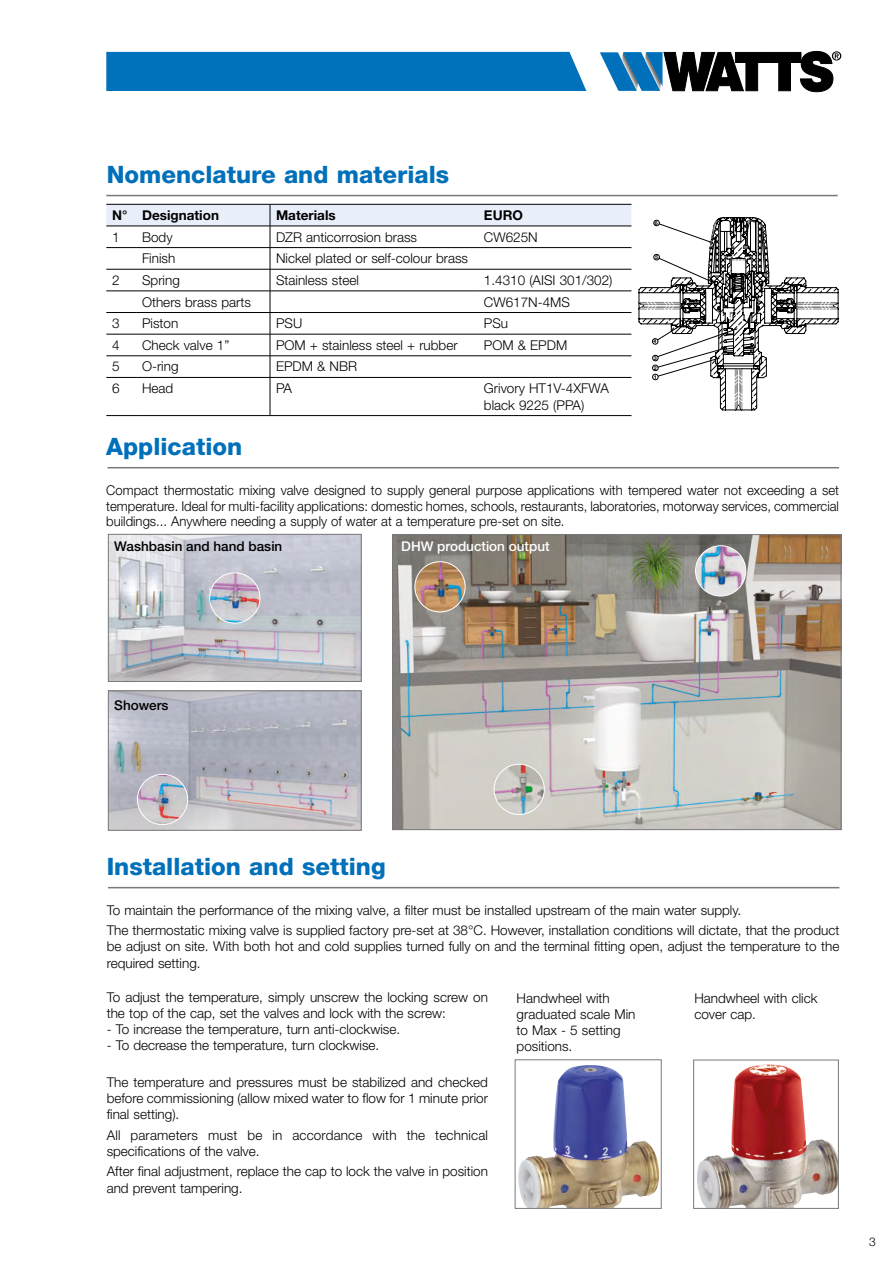
<style>
.page{position:relative;width:893px;height:1263px;background:#fff}
.page>*{position:absolute;margin:0;border:0;box-sizing:border-box;transform-origin:0 0}
.t1{font:800 24px "Helvetica Neue LT Std";color:#0070ba}
.t2{font:300 13.5px/16.2px "Helvetica Neue LT Std";color:#000}
.t3{font:500 13.5px "Helvetica Neue LT Std";color:#000}
.t4{font:700 13.5px "Helvetica Neue LT Std";color:#000}
.t5{font:500 13.5px "Helvetica Neue LT Std";color:#fff}
.t6{font:300 12px "Helvetica Neue LT Std";color:#000}
.t7{font:700 5.4px "Helvetica Neue LT Std";color:#000}
</style>
<div class="page">
<svg style="left:600px;top:51px;width:241px;height:41px"></svg>
<div style="left:106px;top:52px;width:480px;height:39px;background:#0072bb"></div>
<hr style="left:106px;top:377px;width:30px;height:1px;background:#000">
<hr style="left:136px;top:377px;width:134px;height:1px;background:#000">
<hr style="left:106px;top:415px;width:30px;height:1px;background:#000">
<hr style="left:136px;top:415px;width:134px;height:1px;background:#000">
<svg style="left:106px;top:204px;width:525px;height:173px"></svg>
<hr style="left:478px;top:355px;width:153px;height:1px;background:#000">
<hr style="left:270px;top:377px;width:208px;height:1px;background:#000">
<hr style="left:270px;top:378px;width:1px;height:37px;background:#000">
<hr style="left:478px;top:377px;width:153px;height:1px;background:#000">
<hr style="left:270px;top:415px;width:208px;height:1px;background:#000">
<hr style="left:478px;top:415px;width:153px;height:1px;background:#000">
<hr style="left:106px;top:195px;width:732px;height:1px;background:#797979">
<hr style="left:108px;top:887px;width:731px;height:1px;background:#797979">
<img style="left:697px;top:1065px;width:65px;height:140px">
<div style="left:693px;top:1060px;width:146px;height:149px;border:1px solid #797979"></div>
<img style="left:518px;top:1065px;width:130px;height:142px">
<div style="left:515px;top:1059px;width:147px;height:150px;border:1px solid #797979"></div>
<hr style="left:108px;top:467px;width:731px;height:1px;background:#797979">
<svg style="left:638px;top:217px;width:201px;height:193px"></svg>
<img style="left:110px;top:536px;width:250px;height:144px">
<div style="left:108px;top:534px;width:254px;height:148px;border:1px solid #797979"></div>
<img style="left:210px;top:573px;width:50px;height:50px;border-radius:25px">
<div style="left:209px;top:572px;width:51px;height:51px;border:1px solid #fff;border-radius:50%"></div>
<img style="left:110px;top:692px;width:250px;height:137px">
<div style="left:108px;top:690px;width:254px;height:141px;border:1px solid #797979"></div>
<img style="left:137px;top:774px;width:51px;height:51px;border-radius:25px">
<div style="left:137px;top:774px;width:51px;height:51px;border:1px solid #fff;border-radius:50%"></div>
<img style="left:394px;top:536px;width:445px;height:292px">
<div style="left:392px;top:534px;width:449px;height:296px;border:1px solid #797979"></div>
<img style="left:415px;top:562px;width:50px;height:50px;border-radius:25px">
<div style="left:414px;top:561px;width:51px;height:51px;border:1px solid #fff;border-radius:50%"></div>
<img style="left:695px;top:546px;width:51px;height:50px;border-radius:25px">
<div style="left:695px;top:545px;width:51px;height:51px;border:1px solid #fff;border-radius:50%"></div>
<img style="left:494px;top:764px;width:50px;height:50px;border-radius:25px">
<div style="left:494px;top:764px;width:51px;height:51px;border:1px solid #fff;border-radius:50%"></div>
<h1 class="t1" style="left:107px;top:160px;width:344px">Nomenclature and materials</h1>
<p class="t4" style="left:112px;top:207px;width:108px">N° Designation</p>
<p class="t4" style="left:276px;top:207px;width:61px">Materials</p>
<p class="t4" style="left:484px;top:207px;width:41px">EURO</p>
<p class="t2" style="left:112px;top:228px;width:9px">1</p>
<p class="t2" style="left:142px;top:228px;width:32px">Body</p>
<p class="t2" style="left:276px;top:228px;width:143px">DZR anticorrosion brass</p>
<p class="t2" style="left:484px;top:228px;width:55px">CW625N</p>
<p class="t2" style="left:142px;top:250px;width:35px">Finish</p>
<p class="t2" style="left:276px;top:250px;width:194px">Nickel plated or self-colour brass</p>
<p class="t2" style="left:112px;top:272px;width:9px">2</p>
<p class="t2" style="left:142px;top:272px;width:39px">Spring</p>
<p class="t2" style="left:276px;top:272px;width:84px">Stainless steel</p>
<p class="t2" style="left:484px;top:272px;width:130px">1.4310 (AISI 301/302)</p>
<p class="t2" style="left:142px;top:293px;width:110px">Others brass parts</p>
<p class="t2" style="left:484px;top:293px;width:88px">CW617N-4MS</p>
<p class="t2" style="left:112px;top:315px;width:9px">3</p>
<p class="t2" style="left:142px;top:315px;width:38px">Piston</p>
<p class="t2" style="left:276px;top:315px;width:28px">PSU</p>
<p class="t2" style="left:484px;top:315px;width:26px">PSu</p>
<p class="t2" style="left:112px;top:337px;width:9px">4</p>
<p class="t2" style="left:142px;top:337px;width:89px">Check valve 1”</p>
<p class="t2" style="left:276px;top:337px;width:183px">POM + stainless steel + rubber</p>
<p class="t2" style="left:484px;top:337px;width:85px">POM &amp; EPDM</p>
<p class="t2" style="left:112px;top:358px;width:9px">5</p>
<p class="t2" style="left:142px;top:358px;width:38px">O-ring</p>
<p class="t2" style="left:276px;top:358px;width:83px">EPDM &amp; NBR</p>
<p class="t2" style="left:112px;top:380px;width:9px">6</p>
<p class="t2" style="left:142px;top:380px;width:33px">Head</p>
<p class="t2" style="left:276px;top:380px;width:18px">PA</p>
<p class="t2" style="left:484px;top:380px;width:126px">Grivory HT1V-4XFWA black 9225 (PPA)</p>
<p class="t7" style="left:655px;top:219px;width:4px">6</p>
<p class="t7" style="left:655px;top:254px;width:4px">5</p>
<p class="t7" style="left:653px;top:338px;width:4px">4</p>
<p class="t7" style="left:654px;top:355px;width:4px">3</p>
<p class="t7" style="left:654px;top:364px;width:4px">2</p>
<p class="t7" style="left:654px;top:374px;width:4px">1</p>
<h1 class="t1" style="left:106px;top:432px;width:138px">Application</h1>
<p class="t2" style="left:106px;top:482px;width:734px;line-height:15.8px;text-align:justify">Compact thermostatic mixing valve designed to supply general purpose applications with tempered water not exceeding a set temperature. Ideal for multi-facility applications: domestic homes, schools, restaurants, laboratories, motorway services, commercial buildings... Anywhere needing a supply of water at a temperature pre-set on site.</p>
<p class="t3" style="left:114px;top:538px;width:170px">Washbasin and hand basin</p>
<p class="t3" style="left:114px;top:697px;width:56px">Showers</p>
<p class="t5" style="left:401px;top:538px;width:150px">DHW production output</p>
<h1 class="t1" style="left:107px;top:852px;width:280px">Installation and setting</h1>
<p class="t2" style="left:107px;top:899px;width:734px;line-height:20.4px">To maintain the performance of the mixing valve, a filter must be installed upstream of the main water supply.<br>The thermostatic mixing valve is supplied factory pre-set at 38°C. However, installation conditions will dictate, that the product</p>
<p class="t2" style="left:107px;top:938px;width:734px">be adjust on site. With both hot and cold supplies turned fully on and the terminal fitting open, adjust the temperature to the required setting.</p>
<p class="t2" style="left:107px;top:988px;width:383px">To adjust the temperature, simply unscrew the locking screw on the top of the cap, set the valves and lock with the screw:</p>
<p class="t2" style="left:107px;top:1021px;width:295px">- To increase the temperature, turn anti-clockwise.</p>
<p class="t2" style="left:107px;top:1037px;width:274px">- To decrease the temperature, turn clockwise.</p>
<p class="t2" style="left:107px;top:1073px;width:383px;text-align:justify">The temperature and pressures must be stabilized and checked before commissioning (allow mixed water to flow for 1 minute prior final setting).</p>
<p class="t2" style="left:107px;top:1126px;width:383px">All parameters must be in accordance with the technical specifications of the valve.</p>
<p class="t2" style="left:107px;top:1163px;width:383px">After final adjustment, replace the cap to lock the valve in position and prevent tampering.</p>
<p class="t2" style="left:517px;top:989px;width:120px">Handwheel with graduated scale Min to Max - 5 setting positions.</p>
<p class="t2" style="left:694px;top:989px;width:125px">Handwheel with click cover cap.</p>
<p class="t6" style="left:869px;top:1234px;width:8px">3</p>
</div>
